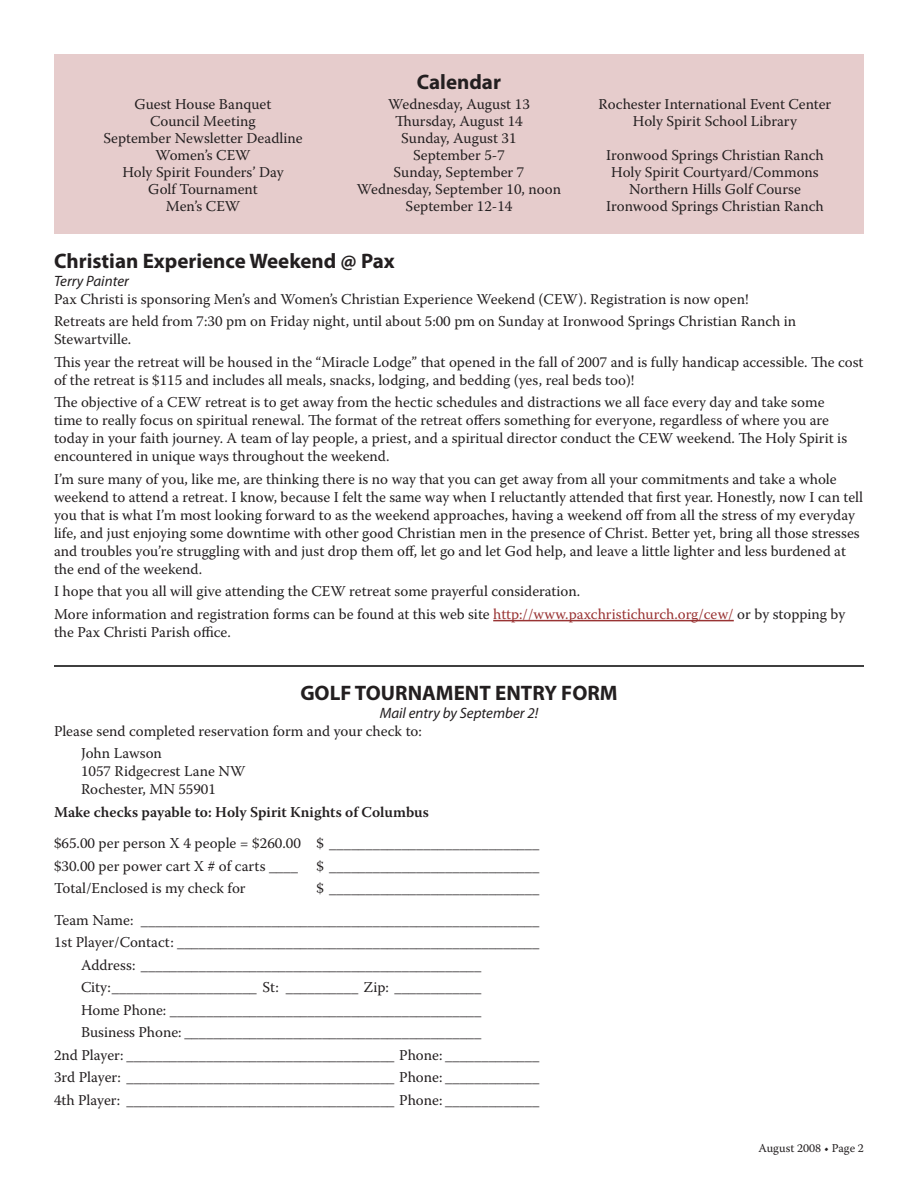
<style>
.page{position:relative;width:918px;height:1188px;background:#fff}
.page>*{position:absolute;margin:0;border:0;box-sizing:border-box;transform-origin:0 0}
.Article_Heading{font:700 21px "Myriad Pro";color:#231f20}
.Calendar_Heading{font:700 21px "Myriad Pro";color:#231f20}
.Article_Text{font:15px/18px "Warnock Pro";color:#231f20}
.Calendar_Text{font:15px "Warnock Pro";color:#231f20}
.Article_Text-2{font:600 15px "Warnock Pro";color:#231f20}
.Article_Byline{font:italic 15px "Myriad Pro";color:#231f20}
.Page_Footer{font:12px "Warnock Pro";color:#231f20}
.s1{color:#933}
</style>
<div class="page">
<div style="left:54px;top:54px;width:810px;height:180px;background:#e6cccc"></div>
<hr style="left:493px;top:620px;width:241px;height:1px;background:#933">
<hr style="left:54px;top:665px;width:810px;height:2px;background:#000">
<p class="Calendar_Heading" style="left:417px;top:68px;width:86px">Calendar</p>
<p class="Calendar_Text" style="left:135px;top:95px;width:138px">Guest House Banquet</p>
<p class="Calendar_Text" style="left:388px;top:95px;width:143px">Wednesday, August 13</p>
<p class="Calendar_Text" style="left:599px;top:95px;width:234px">Rochester International Event Center</p>
<p class="Calendar_Text" style="left:150px;top:112px;width:107px">Council Meeting</p>
<p class="Calendar_Text" style="left:395px;top:112px;width:129px">Thursday, August 14</p>
<p class="Calendar_Text" style="left:633px;top:112px;width:166px">Holy Spirit School Library</p>
<p class="Calendar_Text" style="left:103px;top:129px;width:201px">September Newsletter Deadline</p>
<p class="Calendar_Text" style="left:401px;top:129px;width:117px">Sunday, August 31</p>
<p class="Calendar_Text" style="left:155px;top:146px;width:97px">Women’s CEW</p>
<p class="Calendar_Text" style="left:413px;top:146px;width:93px">September 5-7</p>
<p class="Calendar_Text" style="left:606px;top:146px;width:219px">Ironwood Springs Christian Ranch</p>
<p class="Calendar_Text" style="left:122px;top:163px;width:163px">Holy Spirit Founders’ Day</p>
<p class="Calendar_Text" style="left:394px;top:163px;width:132px">Sunday, September 7</p>
<p class="Calendar_Text" style="left:611px;top:163px;width:209px">Holy Spirit Courtyard/Commons</p>
<p class="Calendar_Text" style="left:148px;top:180px;width:111px">Golf Tournament</p>
<p class="Calendar_Text" style="left:357px;top:180px;width:206px">Wednesday, September 10, noon</p>
<p class="Calendar_Text" style="left:629px;top:180px;width:173px">Northern Hills Golf Course</p>
<p class="Calendar_Text" style="left:166px;top:197px;width:76px">Men’s CEW</p>
<p class="Calendar_Text" style="left:406px;top:197px;width:108px">September 12-14</p>
<p class="Calendar_Text" style="left:606px;top:197px;width:219px">Ironwood Springs Christian Ranch</p>
<p class="Article_Heading" style="left:54px;top:247px;width:342px">Christian Experience Weekend @ Pax</p>
<p class="Article_Byline" style="left:54px;top:271px;width:76px">Terry Painter</p>
<p class="Article_Text" style="left:54px;top:290px;width:696px">Pax Christi is sponsoring Men’s and Women’s Christian Experience Weekend (CEW). Registration is now open!</p>
<p class="Article_Text" style="left:54px;top:312px;width:744px">Retreats are held from 7:30 pm on Friday night, until about 5:00 pm on Sunday at Ironwood Springs Christian Ranch in<br>Stewartville.</p>
<p class="Article_Text" style="left:54px;top:353px;width:811px">This year the retreat will be housed in the “Miracle Lodge” that opened in the fall of 2007 and is fully handicap accessible. The cost of the retreat is $115 and includes all meals, snacks, lodging, and bedding (yes, real beds too)!</p>
<p class="Article_Text" style="left:54px;top:393px;width:795px">The objective of a CEW retreat is to get away from the hectic schedules and distractions we all face every day and take some time to really focus on spiritual renewal. The format of the retreat offers something for everyone, regardless of where you are today in your faith journey. A team of lay people, a priest, and a spiritual director conduct the CEW weekend. The Holy Spirit is encountered in unique ways throughout the weekend.</p>
<p class="Article_Text" style="left:54px;top:470px;width:811px">I’m sure many of you, like me, are thinking there is no way that you can get away from all your commitments and take a whole weekend to attend a retreat. I know, because I felt the same way when I reluctantly attended that first year. Honestly, now I can tell you that is what I’m most looking forward to as the weekend approaches, having a weekend off from all the stress of my everyday life, and just enjoying some downtime with other good Christian men in the presence of Christ. Better yet, bring all those stresses and troubles you’re struggling with and just drop them off, let go and let God help, and leave a little lighter and less burdened at the end of the weekend.</p>
<p class="Article_Text" style="left:54px;top:582px;width:528px">I hope that you all will give attending the CEW retreat some prayerful consideration.</p>
<p class="Article_Text" style="left:54px;top:605px;width:793px">More information and registration forms can be found at this web site <span class="s1">http://www.paxchristichurch.org/cew/</span> or by stopping by the Pax Christi Parish office.</p>
<p class="Article_Heading" style="left:300px;top:679px;width:319px">GOLF TOURNAMENT ENTRY FORM</p>
<p class="Article_Byline" style="left:380px;top:703px;width:160px">Mail entry by September 2!</p>
<p class="Article_Text" style="left:54px;top:722px;width:369px">Please send completed reservation form and your check to:</p>
<p class="Article_Text" style="left:81px;top:744px;width:166px">John Lawson<br>1057 Ridgecrest Lane NW<br>Rochester, MN 55901</p>
<p class="Article_Text-2" style="left:54px;top:803px;width:376px">Make checks payable to: Holy Spirit Knights of Columbus</p>
<p class="Article_Text" style="left:54px;top:834px;width:487px">$65.00 per person X 4 people = $260.00 $ _____________________________</p>
<p class="Article_Text" style="left:54px;top:857px;width:487px">$30.00 per power cart X # of carts ____ $ _____________________________</p>
<p class="Article_Text" style="left:54px;top:879px;width:193px">Total/Enclosed is my check for</p>
<p class="Article_Text" style="left:316px;top:879px;width:224px">$ _____________________________</p>
<p class="Article_Text" style="left:54px;top:911px;width:487px">Team Name: _______________________________________________________</p>
<p class="Article_Text" style="left:54px;top:933px;width:487px">1st Player/Contact: __________________________________________________</p>
<p class="Article_Text" style="left:81px;top:956px;width:402px">Address: _______________________________________________</p>
<p class="Article_Text" style="left:81px;top:978px;width:402px">City:____________________ St: __________ Zip: ____________</p>
<p class="Article_Text" style="left:81px;top:1001px;width:402px">Home Phone: ___________________________________________</p>
<p class="Article_Text" style="left:81px;top:1023px;width:402px">Business Phone: _________________________________________</p>
<p class="Article_Text" style="left:54px;top:1046px;width:487px">2nd Player: _____________________________________ Phone: _____________</p>
<p class="Article_Text" style="left:54px;top:1068px;width:487px">3rd Player: _____________________________________ Phone: _____________</p>
<p class="Article_Text" style="left:54px;top:1091px;width:487px">4th Player: _____________________________________ Phone: _____________</p>
<p class="Page_Footer" style="left:759px;top:1141px;width:107px">August 2008 • Page 2</p>
</div>
